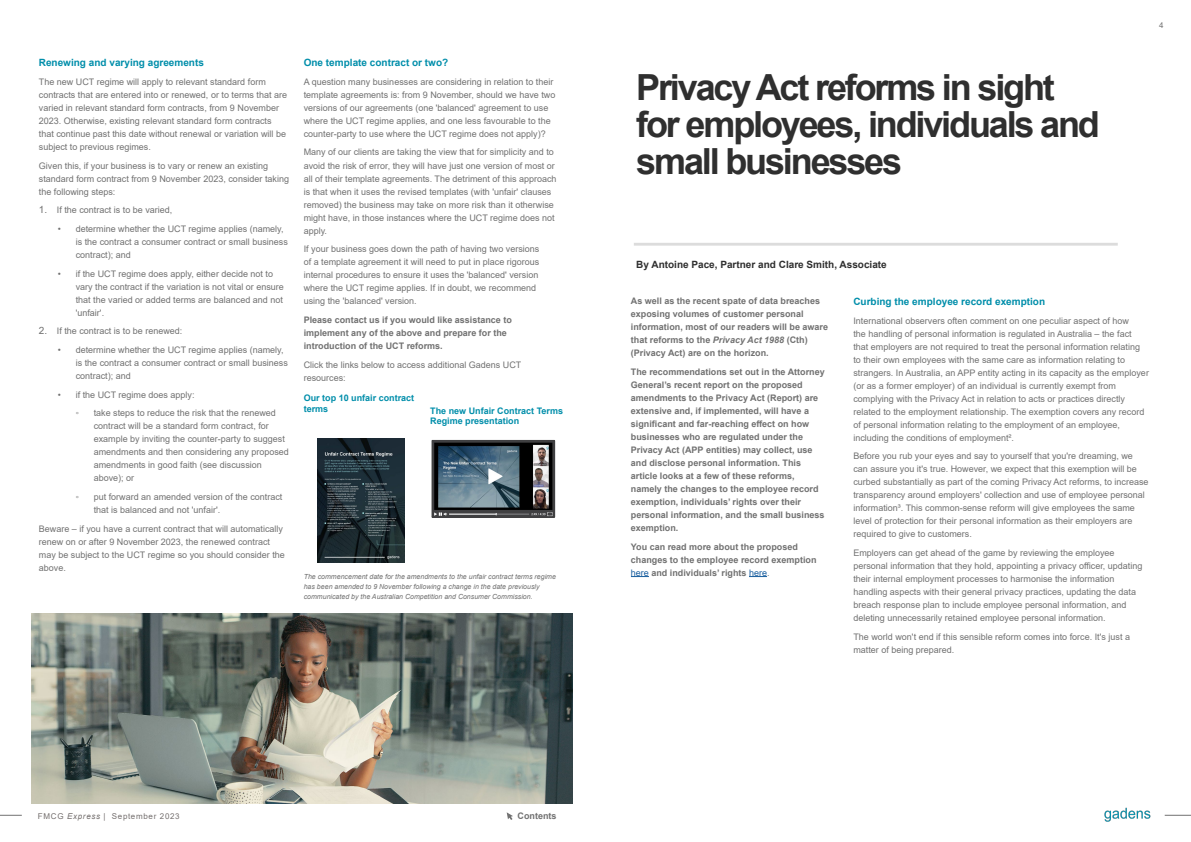
<style>
.page{position:relative;width:1191px;height:842px;background:#fff}
.page>*{position:absolute;margin:0;border:0;box-sizing:border-box;transform-origin:0 0}
.t1{font:700 36px/37px "Arial";letter-spacing:-.06em;color:#2f2f2f}
.sidebar_text{font:700 10px "Arial";color:#008eaa}
.t2{font:700 10px "Arial";color:#2f2f2f}
.sidebar_text-2{font:9px/13px "Arial";color:#717171}
.sidebar_text-3{font:700 9px/13px "Arial";color:#717171}
.t3{font:700 9px/10.8px "Arial";color:#008eaa}
.t4{font:8px "Arial";letter-spacing:.085em;color:#75706f}
.t5{font:8px "Arial";color:#717171}
.t6{font:italic 7px/10px "Arial";color:#717171}
.s1{font-size:10px}
.s2{font-style:italic}
.s3{font-weight:400;color:#175d9e}
.s4{font-weight:400}
</style>
<div class="page">
<svg style="left:631px;top:576px;width:18px;height:1px"></svg>
<svg style="left:749px;top:576px;width:18px;height:1px"></svg>
<hr style="left:634px;top:243px;width:483px;height:3px;background:#dcdcdc">
<img style="left:31px;top:613px;width:542px;height:190px">
<img style="left:431px;top:439px;width:125px;height:79px">
<img style="left:317px;top:438px;width:88px;height:124px">
<img style="left:1104px;top:807px;width:47px;height:15px">
<svg style="left:0;top:815px;width:22px;height:1px"></svg>
<svg style="left:1164px;top:815px;width:27px;height:1px"></svg>
<svg style="left:507px;top:812px;width:6px;height:8px"></svg>
<p class="sidebar_text" style="left:39px;top:56px;width:167px">Renewing and varying agreements</p>
<p class="sidebar_text-2" style="left:39px;top:75px;width:250px">The new UCT regime will apply to relevant standard form contracts that are entered into or renewed, or to terms that are varied in relevant standard form contracts, from 9 November 2023. Otherwise, existing relevant standard form contracts that continue past this date without renewal or variation will be subject to previous regimes.</p>
<p class="sidebar_text-2" style="left:39px;top:159px;width:252px">Given this, if your business is to vary or renew an existing standard form contract from 9 November 2023, consider taking the following steps:</p>
<p class="sidebar_text-2" style="left:39px;top:203px;width:135px"><span class="s1">1.</span> If the contract is to be varied,</p>
<p class="sidebar_text-2" style="left:76px;top:222px;width:214px;text-indent:-18px">• determine whether the UCT regime applies (namely, is the contract a consumer contract or small business contract); and</p>
<p class="sidebar_text-2" style="left:76px;top:267px;width:210px;text-indent:-18px">• if the UCT regime does apply, either decide not to vary the contract if the variation is not vital or ensure that the varied or added terms are balanced and not 'unfair'.</p>
<p class="sidebar_text-2" style="left:39px;top:324px;width:145px"><span class="s1">2.</span> If the contract is to be renewed:</p>
<p class="sidebar_text-2" style="left:76px;top:343px;width:214px;text-indent:-18px">• determine whether the UCT regime applies (namely, is the contract a consumer contract or small business contract); and</p>
<p class="sidebar_text-2" style="left:58px;top:388px;width:138px">• if the UCT regime does apply:</p>
<p class="sidebar_text-2" style="left:76px;top:406px;width:5px">◦</p>
<p class="sidebar_text-2" style="left:94px;top:406px;width:197px">take steps to reduce the risk that the renewed contract will be a standard form contract, for example by inviting the counter-party to suggest amendments and then considering any proposed amendments in good faith (see discussion above); or</p>
<p class="sidebar_text-2" style="left:76px;top:490px;width:5px">◦</p>
<p class="sidebar_text-2" style="left:94px;top:490px;width:190px">put forward an amended version of the contract that is balanced and not 'unfair'.</p>
<p class="sidebar_text-2" style="left:39px;top:522px;width:247px">Beware – if you have a current contract that will automatically renew on or after 9 November 2023, the renewed contract may be subject to the UCT regime so you should consider the above.</p>
<p class="sidebar_text" style="left:304px;top:56px;width:146px">One template contract or two?</p>
<p class="sidebar_text-2" style="left:304px;top:75px;width:253px">A question many businesses are considering in relation to their template agreements is: from 9 November, should we have two versions of our agreements (one 'balanced' agreement to use where the UCT regime applies, and one less favourable to the counter-party to use where the UCT regime does not apply)?</p>
<p class="sidebar_text-2" style="left:304px;top:146px;width:254px">Many of our clients are taking the view that for simplicity and to avoid the risk of error, they will have just one version of most or all of their template agreements. The detriment of this approach is that when it uses the revised templates (with 'unfair' clauses removed) the business may take on more risk than it otherwise might have, in those instances where the UCT regime does not apply.</p>
<p class="sidebar_text-2" style="left:304px;top:242px;width:237px">If your business goes down the path of having two versions of a template agreement it will need to put in place rigorous internal procedures to ensure it uses the 'balanced' version where the UCT regime applies. If in doubt, we recommend using the 'balanced' version.</p>
<p class="sidebar_text-3" style="left:304px;top:313px;width:210px">Please contact us if you would like assistance to implement any of the above and prepare for the introduction of the UCT reforms.</p>
<p class="sidebar_text-2" style="left:304px;top:358px;width:219px">Click the links below to access additional Gadens UCT resources:</p>
<p class="t3" style="left:304px;top:392px;width:112px">Our top 10 unfair contract terms</p>
<p class="t3" style="left:430px;top:405px;width:134px">The new Unfair Contract Terms<br>Regime presentation</p>
<p class="t6" style="left:304px;top:572px;width:254px">The commencement date for the amendments to the unfair contract terms regime has been amended to 9 November following a change in the date previously communicated by the Australian Competition and Consumer Commission.</p>
<p class="t4" style="left:38px;top:810px;width:143px">FMCG <span class="s2">Express</span> | September 2023</p>
<p class="sidebar_text-3" style="left:517px;top:809px;width:40px">Contents</p>
<p class="t1" style="left:636px;top:69px;width:465px">Privacy Act reforms in sight for employees, individuals and small businesses</p>
<p class="t5" style="left:1159px;top:19px;width:6px">4</p>
<p class="t2" style="left:636px;top:258px;width:252px">By Antoine Pace, Partner and Clare Smith, Associate</p>
<p class="sidebar_text-3" style="left:631px;top:295px;width:199px">As well as the recent spate of data breaches exposing volumes of customer personal information, most of our readers will be aware that reforms to the <span class="s2">Privacy Act 1988</span> (Cth) (Privacy Act) are on the horizon.</p>
<p class="sidebar_text-3" style="left:631px;top:365px;width:195px">The recommendations set out in the Attorney General’s recent report on the proposed amendments to the Privacy Act (Report) are extensive and, if implemented, will have a significant and far-reaching effect on how businesses who are regulated under the Privacy Act (APP entities) may collect, use and disclose personal information. This article looks at a few of these reforms, namely the changes to the employee record exemption, individuals’ rights over their personal information, and the small business exemption.</p>
<p class="sidebar_text-3" style="left:631px;top:540px;width:187px">You can read more about the proposed changes to the employee record exemption <span class="s3">here</span> and individuals’ rights <span class="s3">here</span><span class="s4">.</span></p>
<p class="sidebar_text" style="left:853px;top:294px;width:193px">Curbing the employee record exemption</p>
<p class="sidebar_text-2" style="left:853px;top:314px;width:297px">International observers often comment on one peculiar aspect of how<br>the handling of personal information is regulated in Australia – the fact<br>that employers are not required to treat the personal information relating to their own employees with the same care as information relating to strangers. In Australia, an APP entity acting in its capacity as the employer (or as a former employer) of an individual is currently exempt from complying with the Privacy Act in relation to acts or practices directly related to the employment relationship. The exemption covers any record of personal information relating to the employment of an employee, including the conditions of employment².</p>
<p class="sidebar_text-2" style="left:853px;top:450px;width:297px">Before you rub your eyes and say to yourself that you're dreaming, we can assure you it's true. However, we expect that this exemption will be curbed substantially as part of the coming Privacy Act reforms, to increase transparency around employers' collection and use of employee personal information³. This common-sense reform will give employees the same level of protection for their personal information as their employers are required to give to customers.</p>
<p class="sidebar_text-2" style="left:853px;top:546px;width:290px">Employers can get ahead of the game by reviewing the employee personal information that they hold, appointing a privacy officer, updating their internal employment processes to harmonise the information handling aspects with their general privacy practices, updating the data breach response plan to include employee personal information, and deleting unnecessarily retained employee personal information.</p>
<p class="sidebar_text-2" style="left:853px;top:630px;width:278px">The world won't end if this sensible reform comes into force. It's just a matter of being prepared.</p>
</div>
